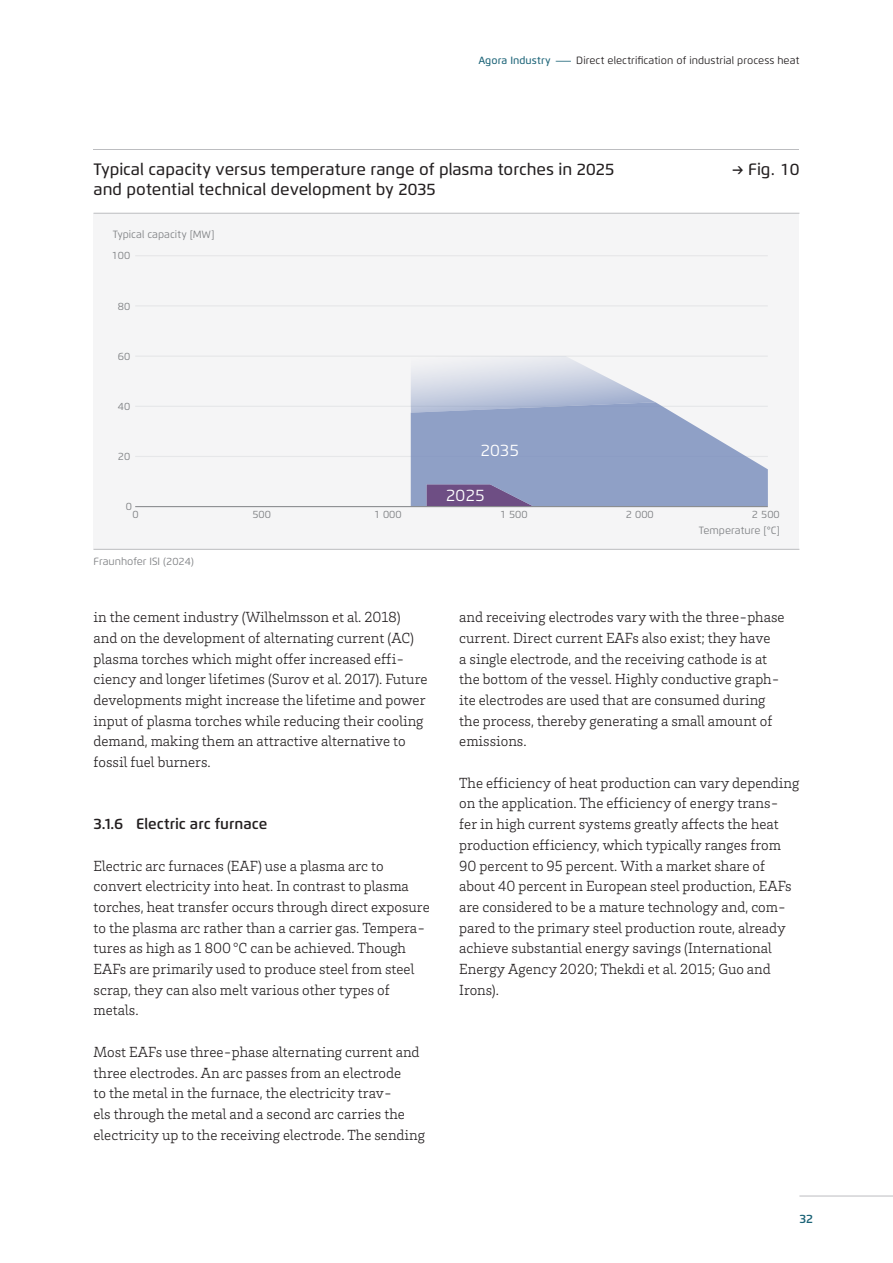
<style>
.page{position:relative;width:893px;height:1263px;background:#fff}
.page>*{position:absolute;margin:0;border:0;box-sizing:border-box;transform-origin:0 0}
.t1{font:500 16.5px/19.8px "Flexo";color:#231f20}
.t2{font:16.5px "Flexo";color:#fff}
.Body{font:300 15px/20.7px "Brix Slab";color:#231f20}
.t3{font:600 15px "Flexo";color:#231f20}
.t4{font:600 12px "Flexo";color:#1b6377}
.t5{font:10.5px/21.1px "Flexo";color:#808285}
.t6{font:10.5px "Flexo";letter-spacing:.005em;color:#231f20}
.s1{font-weight:500;color:#1b6377}
</style>
<div class="page">
<hr style="left:799px;top:1196px;width:94px;height:1px;background:#bcbdc0">
<div style="left:94px;top:213px;width:705px;height:336px;background:#f5f5f6"></div>
<hr style="left:135px;top:406px;width:633px;height:1px;background:#e6e7e9">
<hr style="left:135px;top:456px;width:633px;height:1px;background:#e6e7e9">
<hr style="left:135px;top:356px;width:633px;height:1px;background:#e6e7e9">
<hr style="left:135px;top:305px;width:633px;height:1px;background:#e6e7e9">
<hr style="left:135px;top:255px;width:633px;height:1px;background:#e6e7e9">
<hr style="left:94px;top:549px;width:705px;height:1px;background:#bcbdc0">
<svg style="left:411px;top:357px;width:357px;height:149px"></svg>
<hr style="left:135px;top:506px;width:633px;height:1px;background:#808285">
<hr style="left:94px;top:213px;width:705px;height:1px;background:#bcbdc0">
<hr style="left:94px;top:149px;width:705px;height:1px;background:#bcbdc0">
<p class="t6" style="left:478px;top:54px;width:323px"><span class="s1">Agora Industry –</span>Direct electrification of industrial process heat</p>
<p class="t1" style="left:94px;top:159px;width:522px">Typical capacity versus temperature range of plasma torches in 2025 and potential technical development by 2035</p>
<p class="t1" style="left:732px;top:159px;width:69px">→ Fig. 10</p>
<p class="t5" style="left:112px;top:224px;width:104px">Typical capacity [MW]<br>100</p>
<p class="t5" style="left:118px;top:295px;width:14px">80</p>
<p class="t5" style="left:118px;top:345px;width:14px">60</p>
<p class="t5" style="left:118px;top:395px;width:14px">40</p>
<p class="t5" style="left:118px;top:446px;width:14px">20</p>
<p class="t2" style="left:480px;top:441px;width:41px">2035</p>
<p class="t2" style="left:446px;top:486px;width:41px">2025</p>
<p class="t5" style="left:126px;top:496px;width:8px">0</p>
<p class="t5" style="left:133px;top:503px;width:8px">0</p>
<p class="t5" style="left:626px;top:503px;width:29px">2 000</p>
<p class="t5" style="left:699px;top:506px;width:82px;line-height:16.4px;text-align:right">2 500<br>Temperature [°C]</p>
<p class="t5" style="left:252px;top:503px;width:20px">500</p>
<p class="t5" style="left:374px;top:503px;width:29px">1 000</p>
<p class="t5" style="left:500px;top:503px;width:29px">1 500</p>
<p class="t5" style="left:94px;top:551px;width:102px">Fraunhofer ISI (2024)</p>
<p class="Body" style="left:94px;top:606px;width:335px">in the cement industry (Wilhelmsson et al. 2018) and on the development of alternating current (AC) plasma torches which might offer increased effi&shy;ciency and longer lifetimes (Surov et al. 2017). Future developments might increase the lifetime and power input of plasma torches while reducing their cooling demand, making them an attractive alternative to fossil fuel burners.</p>
<p class="t3" style="left:94px;top:815px;width:175px">3.1.6 Electric arc furnace</p>
<p class="Body" style="left:94px;top:854px;width:338px">Electric arc furnaces (EAF) use a plasma arc to convert electricity into heat. In contrast to plasma torches, heat transfer occurs through direct exposure to the plasma arc rather than a carrier gas. Tempera&shy;tures as high as 1 800°C can be achieved. Though EAFs are primarily used to produce steel from steel scrap, they can also melt various other types of metals.</p>
<p class="Body" style="left:94px;top:1041px;width:333px">Most EAFs use three-phase alternating current and three electrodes. An arc passes from an electrode<br>to the metal in the furnace, the electricity trav-<br>els through the metal and a second arc carries the electricity up to the receiving electrode. The sending</p>
<p class="Body" style="left:459px;top:606px;width:327px">and receiving electrodes vary with the three-phase current. Direct current EAFs also exist; they have<br>a single electrode, and the receiving cathode is at the bottom of the vessel. Highly conductive graph&shy;ite electrodes are used that are consumed during the process, thereby generating a small amount of emissions.</p>
<p class="Body" style="left:459px;top:772px;width:342px">The efficiency of heat production can vary depending on the application. The efficiency of energy trans&shy;fer in high current systems greatly affects the heat production efficiency, which typically ranges from 90 percent to 95 percent. With a market share of about 40 percent in European steel production, EAFs are considered to be a mature technology and, com&shy;pared to the primary steel production route, already achieve substantial energy savings (International Energy Agency 2020; Thekdi et al. 2015; Guo and Irons).</p>
<p class="t4" style="left:799px;top:1211px;width:15px">32</p>
</div>
